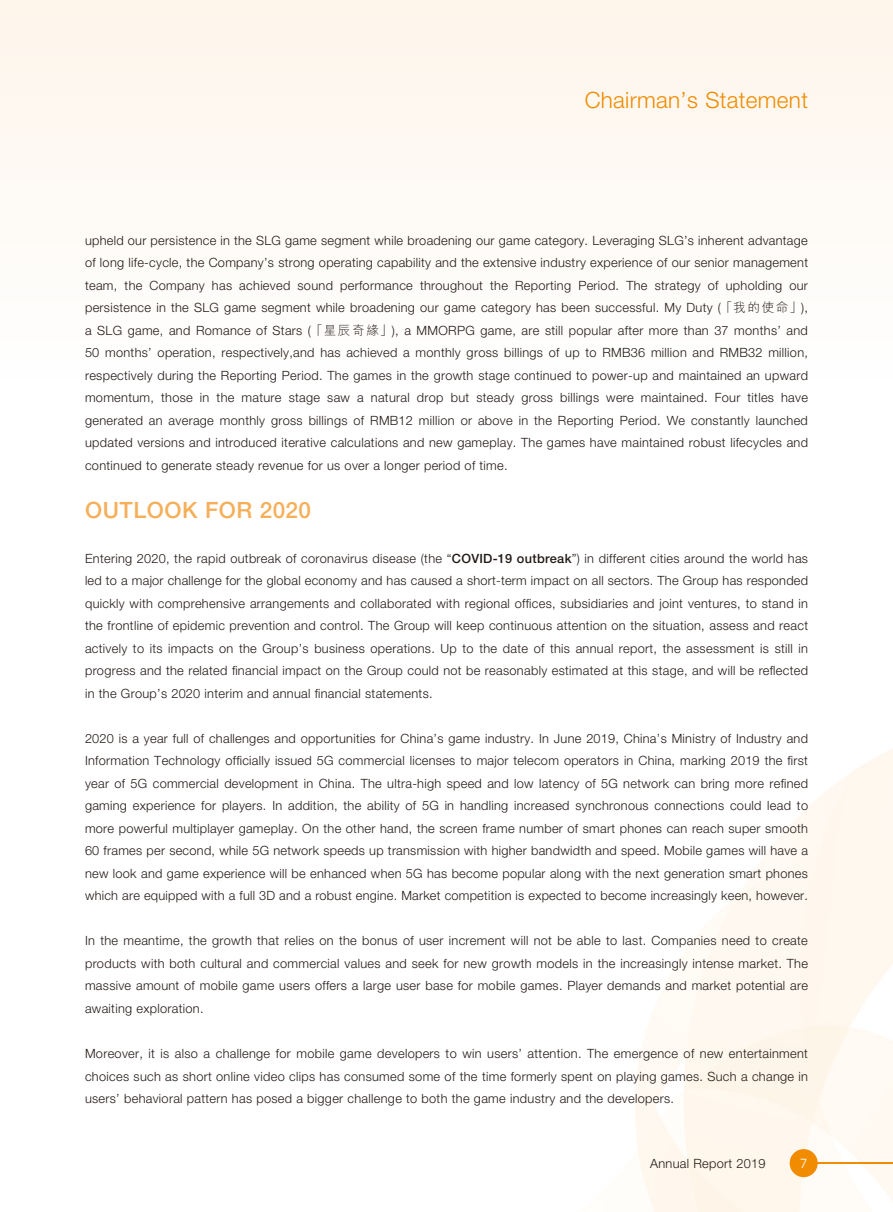
<style>
.page{position:relative;width:893px;height:1212px;background:#fff}
.page>*{position:absolute;margin:0;border:0;box-sizing:border-box;transform-origin:0 0}
.t1{font:300 22.5px "Helvetica Neue";letter-spacing:.015em;color:#f18b00}
.t2{font:500 22.5px "Helvetica Neue";letter-spacing:.025em;color:#f6af59}
.t3{font:300 12.75px/22.5px "Helvetica Neue";letter-spacing:.025em;color:#231916;text-align:justify}
.t4{font:condensed 12.75px "Eurostile";color:#fff}
.s1{font-family:"M Hei HK"}
.s2{font-weight:500}
</style>
<div class="page">
<img style="left:635px;top:749px;width:258px;height:463px">
<div style="left:790px;top:1149px;width:28px;height:28px;background:#f18b00;border-radius:50%"></div>
<hr style="left:817px;top:1162px;width:76px;height:2px;background:#f18b00">
<div style="left:0;top:0;width:893px;height:381px;background:#fefaf5"></div>
<h1 class="t1" style="left:585px;top:86px;width:225px">Chairman’s Statement</h1>
<p class="t3" style="left:85px;top:229px;width:725px">upheld our persistence in the SLG game segment while broadening our game category. Leveraging SLG’s inherent advantage of long life-cycle, the Company’s strong operating capability and the extensive industry experience of our senior management team, the Company has achieved sound performance throughout the Reporting Period. The strategy of upholding our persistence in the SLG game segment while broadening our game category has been successful. My Duty ( <span class="s1">「我的使命」</span>), a SLG game, and Romance of Stars ( <span class="s1">「星辰奇緣」</span>), a MMORPG game, are still popular after more than 37 months’ and 50 months’ operation, respectively,and has achieved a monthly gross billings of up to RMB36 million and RMB32 million, respectively during the Reporting Period. The games in the growth stage continued to power-up and maintained an upward momentum, those in the mature stage saw a natural drop but steady gross billings were maintained. Four titles have generated an average monthly gross billings of RMB12 million or above in the Reporting Period. We constantly launched updated versions and introduced iterative calculations and new gameplay. The games have maintained robust lifecycles and continued to generate steady revenue for us over a longer period of time.</p>
<h1 class="t2" style="left:85px;top:496px;width:227px">OUTLOOK FOR 2020</h1>
<p class="t3" style="left:85px;top:547px;width:725px">Entering 2020, the rapid outbreak of coronavirus disease (the “<span class="s2">COVID-19 outbreak</span>”) in different cities around the world has led to a major challenge for the global economy and has caused a short-term impact on all sectors. The Group has responded quickly with comprehensive arrangements and collaborated with regional offices, subsidiaries and joint ventures, to stand in the frontline of epidemic prevention and control. The Group will keep continuous attention on the situation, assess and react actively to its impacts on the Group’s business operations. Up to the date of this annual report, the assessment is still in progress and the related financial impact on the Group could not be reasonably estimated at this stage, and will be reflected in the Group’s 2020 interim and annual financial statements.</p>
<p class="t3" style="left:85px;top:727px;width:725px">2020 is a year full of challenges and opportunities for China’s game industry. In June 2019, China’s Ministry of Industry and Information Technology officially issued 5G commercial licenses to major telecom operators in China, marking 2019 the first year of 5G commercial development in China. The ultra-high speed and low latency of 5G network can bring more refined gaming experience for players. In addition, the ability of 5G in handling increased synchronous connections could lead to more powerful multiplayer gameplay. On the other hand, the screen frame number of smart phones can reach super smooth 60 frames per second, while 5G network speeds up transmission with higher bandwidth and speed. Mobile games will have a new look and game experience will be enhanced when 5G has become popular along with the next generation smart phones which are equipped with a full 3D and a robust engine. Market competition is expected to become increasingly keen, however.</p>
<p class="t3" style="left:85px;top:929px;width:724px">In the meantime, the growth that relies on the bonus of user increment will not be able to last. Companies need to create products with both cultural and commercial values and seek for new growth models in the increasingly intense market. The massive amount of mobile game users offers a large user base for mobile games. Player demands and market potential are awaiting exploration.</p>
<p class="t3" style="left:85px;top:1042px;width:725px">Moreover, it is also a challenge for mobile game developers to win users’ attention. The emergence of new entertainment choices such as short online video clips has consumed some of the time formerly spent on playing games. Such a change in users’ behavioral pattern has posed a bigger challenge to both the game industry and the developers.</p>
<p class="t3" style="left:650px;top:1151px;width:117px">Annual Report 2019</p>
<p class="t4" style="left:800px;top:1155px;width:9px">7</p>
</div>
